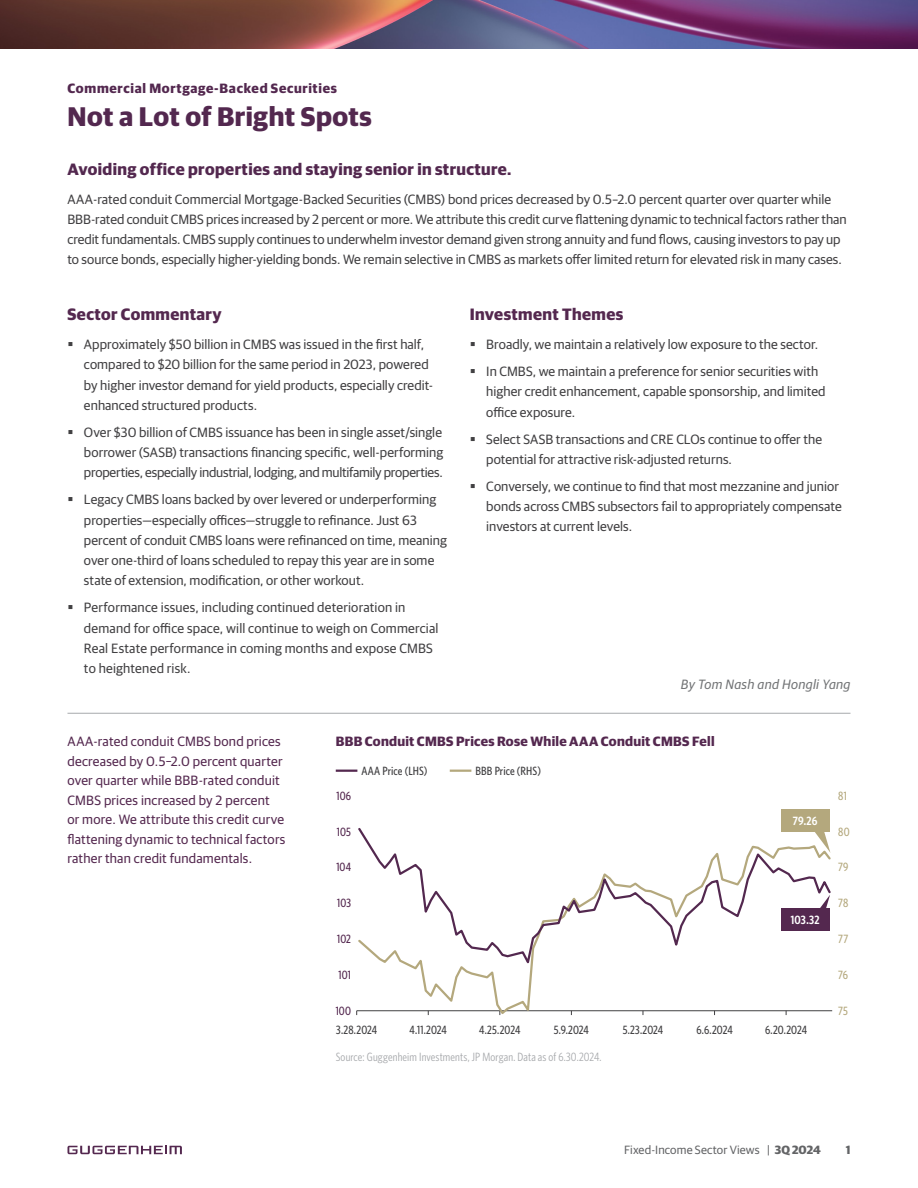
<style>
.page{position:relative;width:918px;height:1188px;background:#fff}
.page>*{position:absolute;margin:0;border:0;box-sizing:border-box;transform-origin:0 0}
.t1{font:700 27px "Guardian Sans";letter-spacing:.015em;color:#53284f}
.t2{font:700 16.5px "Guardian Sans";letter-spacing:.02em;color:#53284f}
.t3{font:700 16.5px "Guardian Sans";letter-spacing:.025em;color:#54284f}
.t4{font:13.5px/20.2px "Guardian Sans";letter-spacing:.005em;color:#414042}
.t5{font:13.5px/19.5px "Guardian Sans";letter-spacing:.015em;color:#54284f}
.t6{font:700 13.5px "Guardian Sans";letter-spacing:.02em;color:#54284f}
.t7{font:700 13.5px "Guardian Sans";letter-spacing:.05em;color:#53284f}
.t8{font:italic 13.5px "Guardian Sans";letter-spacing:.02em;color:#727476}
.t9{font:500 12px "Whitney Condensed";letter-spacing:.005em;color:#414042}
.t10{font:12px "Whitney Condensed";letter-spacing:.01em;color:#a7a9ac}
.t11{font:12px "Guardian Sans";letter-spacing:.01em;color:#636466}
.t12{font:500 12px "Whitney Condensed";letter-spacing:.01em;color:#54284f}
.t13{font:500 12px "Whitney Condensed";letter-spacing:.01em;color:#b4a87d}
.t14{font:600 12px "Whitney Condensed";letter-spacing:.02em;color:#fff}
.t15{font:700 12px "Guardian Sans";color:#636466}
.s1{font-weight:700}
</style>
<div class="page">
<hr style="left:68px;top:713px;width:782px;height:1px;background:#a7a9ac">
<svg style="left:68px;top:1146px;width:114px;height:8px"></svg>
<img style="left:0;top:0;width:918px;height:49px">
<hr style="left:336px;top:770px;width:21px;height:2px;background:#54284f">
<hr style="left:450px;top:770px;width:21px;height:2px;background:#b4a87d">
<svg style="left:356px;top:969px;width:477px;height:47px"></svg>
<div style="left:781px;top:810px;width:48px;height:22px;background:#b4a87d"></div>
<svg style="left:358px;top:826px;width:473px;height:143px"></svg>
<p class="t7" style="left:68px;top:78px;width:271px">Commercial Mortgage-Backed Securities</p>
<h1 class="t1" style="left:68px;top:96px;width:306px">Not a Lot of Bright Spots</h1>
<p class="t2" style="left:68px;top:157px;width:446px">Avoiding office properties and staying senior in structure.</p>
<p class="t4" style="left:67px;top:188px;width:781px">AAA-rated conduit Commercial Mortgage-Backed Securities (CMBS) bond prices decreased by 0.5–2.0 percent quarter over quarter while BBB-rated conduit CMBS prices increased by 2 percent or more. We attribute this credit curve flattening dynamic to technical factors rather than credit fundamentals. CMBS supply continues to underwhelm investor demand given strong annuity and fund flows, causing investors to pay up to source bonds, especially higher-yielding bonds. We remain selective in CMBS as markets offer limited return for elevated risk in many cases.</p>
<p class="t3" style="left:68px;top:302px;width:156px">Sector Commentary</p>
<p class="t3" style="left:470px;top:302px;width:155px">Investment Themes</p>
<p class="t4" style="left:84px;top:333px;width:351px">Approximately $50 billion in CMBS was issued in the first half, compared to $20 billion for the same period in 2023, powered by higher investor demand for yield products, especially credit&shy;enhanced structured products.</p>
<p class="t4" style="left:84px;top:421px;width:361px;text-align:justify">Over $30 billion of CMBS issuance has been in single asset/single borrower (SASB) transactions financing specific, well-performing properties, especially industrial, lodging, and multifamily properties.</p>
<p class="t4" style="left:84px;top:488px;width:364px">Legacy CMBS loans backed by over levered or underperforming properties—especially offices—struggle to refinance. Just 63 percent of conduit CMBS loans were refinanced on time, meaning over one-third of loans scheduled to repay this year are in some state of extension, modification, or other workout.</p>
<p class="t4" style="left:84px;top:596px;width:356px">Performance issues, including continued deterioration in demand for office space, will continue to weigh on Commercial Real Estate performance in coming months and expose CMBS to heightened risk.</p>
<p class="t4" style="left:486px;top:330px;width:333px;line-height:27px">Broadly, we maintain a relatively low exposure to the sector.<br>In CMBS, we maintain a preference for senior securities with</p>
<p class="t4" style="left:486px;top:380px;width:341px">higher credit enhancement, capable sponsorship, and limited office exposure.</p>
<p class="t4" style="left:486px;top:428px;width:337px">Select SASB transactions and CRE CLOs continue to offer the potential for attractive risk-adjusted returns.</p>
<p class="t4" style="left:486px;top:475px;width:357px">Conversely, we continue to find that most mezzanine and junior bonds across CMBS subsectors fail to appropriately compensate investors at current levels.</p>
<p class="t8" style="left:681px;top:674px;width:171px">By Tom Nash and Hongli Yang</p>
<p class="t5" style="left:68px;top:731px;width:219px">AAA-rated conduit CMBS bond prices decreased by 0.5–2.0 percent quarter over quarter while BBB-rated conduit CMBS prices increased by 2 percent<br>or more. We attribute this credit curve flattening dynamic to technical factors rather than credit fundamentals.</p>
<p class="t6" style="left:336px;top:732px;width:380px">BBB Conduit CMBS Prices Rose While AAA Conduit CMBS Fell</p>
<p class="t9" style="left:361px;top:763px;width:68px">AAA Price (LHS)</p>
<p class="t9" style="left:475px;top:763px;width:67px">BBB Price (RHS)</p>
<p class="t12" style="left:336px;top:788px;width:16px">106</p>
<p class="t12" style="left:337px;top:824px;width:16px">105</p>
<p class="t12" style="left:336px;top:860px;width:16px">104</p>
<p class="t12" style="left:337px;top:896px;width:15px">103</p>
<p class="t12" style="left:337px;top:931px;width:15px">102</p>
<p class="t12" style="left:339px;top:967px;width:14px">101</p>
<p class="t12" style="left:336px;top:1003px;width:17px">100</p>
<p class="t14" style="left:793px;top:814px;width:26px">79.26</p>
<p class="t14" style="left:791px;top:912px;width:31px">103.32</p>
<p class="t9" style="left:336px;top:1023px;width:42px">3.28.2024</p>
<p class="t9" style="left:410px;top:1023px;width:39px">4.11.2024</p>
<p class="t9" style="left:479px;top:1023px;width:43px">4.25.2024</p>
<p class="t9" style="left:554px;top:1023px;width:36px">5.9.2024</p>
<p class="t9" style="left:623px;top:1023px;width:42px">5.23.2024</p>
<p class="t9" style="left:696px;top:1023px;width:38px">6.6.2024</p>
<p class="t9" style="left:765px;top:1023px;width:43px">6.20.2024</p>
<p class="t10" style="left:336px;top:1049px;width:267px">Source: Guggenheim Investments, JP Morgan. Data as of 6.30.2024.</p>
<p class="t13" style="left:838px;top:788px;width:10px">81</p>
<p class="t13" style="left:838px;top:824px;width:13px">80</p>
<p class="t13" style="left:838px;top:860px;width:12px">79</p>
<p class="t13" style="left:838px;top:896px;width:12px">78</p>
<p class="t13" style="left:838px;top:931px;width:11px">77</p>
<p class="t13" style="left:838px;top:967px;width:11px">76</p>
<p class="t13" style="left:838px;top:1003px;width:11px">75</p>
<p class="t11" style="left:624px;top:1142px;width:198px">Fixed-Income Sector Views | <span class="s1">3Q 2024</span></p>
<p class="t15" style="left:846px;top:1141px;width:6px">1</p>
</div>
